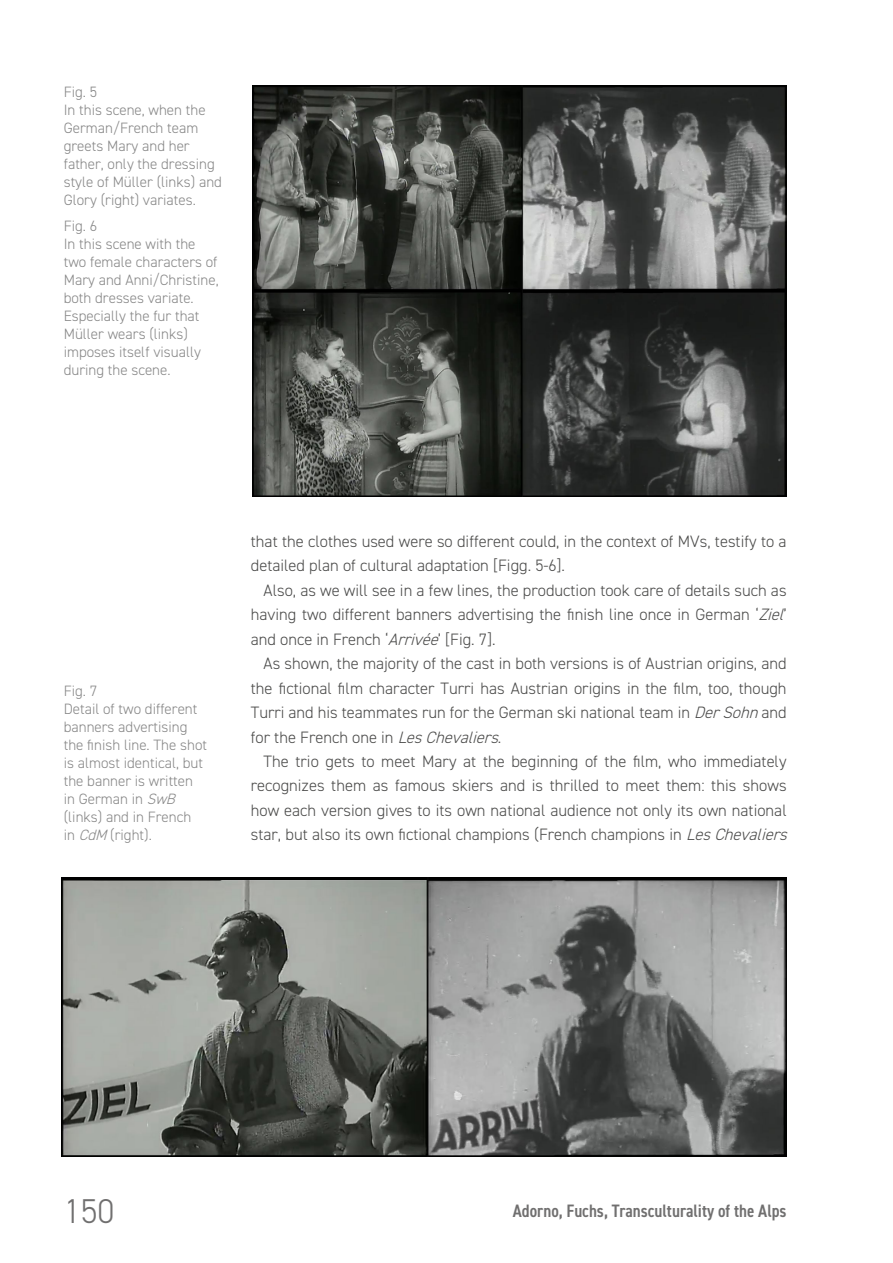
<style>
.page{position:relative;width:893px;height:1263px;background:#fff}
.page>*{position:absolute;margin:0;border:0;box-sizing:border-box;transform-origin:0 0}
.t1{font:300 34.5px "DIN2014";color:#706f6f}
.t2{font:600 condensed 18px "DIN2014";color:#706f6f}
.t3{font:300 16.5px/24.5px "DIN2014";color:#4a4a49}
.t4{font:300 15px/18px "DIN2014";color:#878787}
.s1{font-style:italic}
</style>
<div class="page">
<img style="left:252px;top:85px;width:535px;height:412px">
<img style="left:62px;top:878px;width:724px;height:279px">
<p class="t4" style="left:64px;top:83px;width:160px">Fig. 5<br>In this scene, when the<br>German/French team greets Mary and her father, only the dressing style of Müller (links) and<br>Glory (right) variates.</p>
<p class="t4" style="left:64px;top:217px;width:156px">Fig. 6<br>In this scene with the two female characters of<br>Mary and Anni/Christine, both dresses variate.<br>Especially the fur that<br>Müller wears (links) imposes itself visually during the scene.</p>
<p class="t4" style="left:64px;top:682px;width:145px">Fig. 7<br>Detail of two different banners advertising the finish line. The shot is almost identical, but the banner is written in German in <span class="s1">SwB </span>(links) and in French<br>in <span class="s1">CdM</span> (right).</p>
<p class="t3" style="left:251px;top:529px;width:537px">that the clothes used were so different could, in the context of MVs, testify to a detailed plan of cultural adaptation [Figg. 5-6].</p>
<p class="t3" style="left:251px;top:578px;width:539px;text-indent:13px">Also, as we will see in a few lines, the production took care of details such as having two different banners advertising the finish line once in German ‘<span class="s1">Ziel</span>’ and once in French ‘<span class="s1">Arrivée</span>’ [Fig. 7].</p>
<p class="t3" style="left:251px;top:651px;width:537px;text-align:justify;text-indent:13px">As shown, the majority of the cast in both versions is of Austrian origins, and the fictional film character Turri has Austrian origins in the film, too, though Turri and his teammates run for the German ski national team in <span class="s1">DerSohn</span>and f o r t h e F re n c h o n e i n <span class="s1">LesChevaliers</span>.</p>
<p class="t3" style="left:251px;top:749px;width:543px;text-align:center">The trio gets to meet Mary at the beginning of the film, who immediately recognizes them as famous skiers and is thrilled to meet them: this shows how each version gives to its own national audience not only its own national star, but also its own fictional champions (French champions in <span class="s1">LesChevaliers</span></p>
<h1 class="t1" style="left:64px;top:1190px;width:52px">150</h1>
<p class="t2" style="left:513px;top:1199px;width:275px">Adorno, Fuchs, Transculturality of the Alps</p>
</div>
